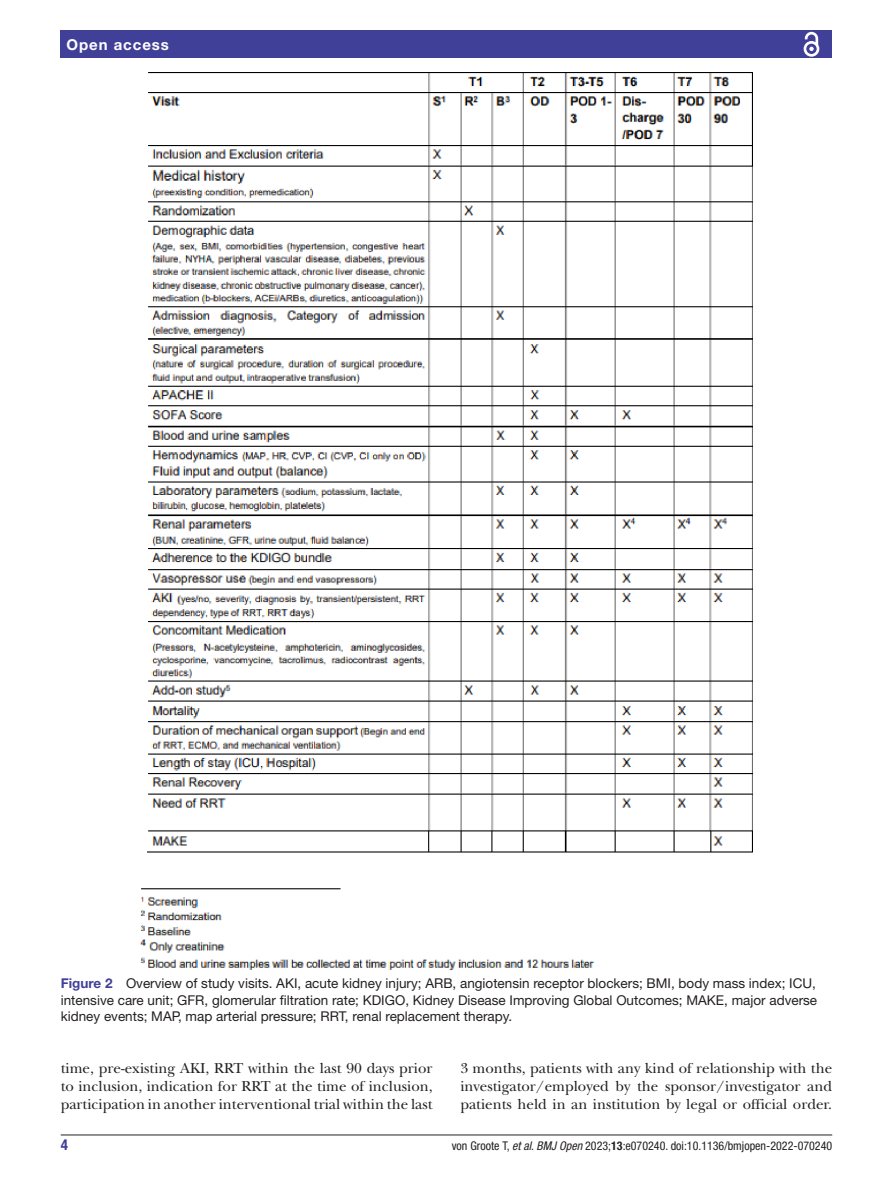
<style>
.page{position:relative;width:893px;height:1191px;background:#fff}
.page>*{position:absolute;margin:0;border:0;box-sizing:border-box;transform-origin:0 0}
.t1{font:15px/18px "New Baskerville";color:#231f20;text-align:justify}
.t2{font:700 15px "Helvetica Neue LT Std";letter-spacing:.065em;color:#fff}
.t3{font:700 condensed 15px "Helvetica Neue LT Std";color:#414099}
.t4{font:13.5px/16.2px "Helvetica Neue LT Std";color:#231f20;text-align:justify}
.t5{font:condensed 12px "Helvetica Neue LT Std";color:#231f20}
.s1{font-weight:700;color:#414099}
.s2{font-style:italic}
.s3{font-weight:700}
</style>
<div class="page">
<hr style="left:61px;top:1134px;width:771px;height:1px;background:#231f20">
<div style="left:61px;top:31px;width:771px;height:27px;background:#414099"></div>
<svg style="left:803px;top:31px;width:17px;height:26px"></svg>
<img style="left:140px;top:73px;width:613px;height:897px">
<p class="t2" style="left:66px;top:35px;width:104px">Open access</p>
<p class="t4" style="left:61px;top:975px;width:758px"><span class="s1">Figure 2</span> Overview of study visits. AKI, acute kidney injury; ARB, angiotensin receptor blockers; BMI, body mass index; ICU, intensive care unit; GFR, glomerular filtration rate; KDIGO, Kidney Disease Improving Global Outcomes; MAKE, major adverse kidney events; MAP, map arterial pressure; RRT, renal replacement therapy.</p>
<p class="t1" style="left:61px;top:1059px;width:373px">time, pre-existing AKI, RRT within the last 90 days prior to inclusion, indication for RRT at the time of inclusion, participation in another interventional trial within the last</p>
<p class="t1" style="left:460px;top:1059px;width:373px">3 months, patients with any kind of relationship with the investigator/employed by the sponsor/investigator and patients held in an institution by legal or official order.</p>
<p class="t3" style="left:61px;top:1135px;width:9px">4</p>
<p class="t5" style="left:452px;top:1138px;width:382px">von Groote T, <span class="s2">et al</span>. <span class="s2">BMJ Open</span> 2023;<span class="s3">13</span>:e070240. doi:10.1136/bmjopen-2022-070240</p>
</div>
